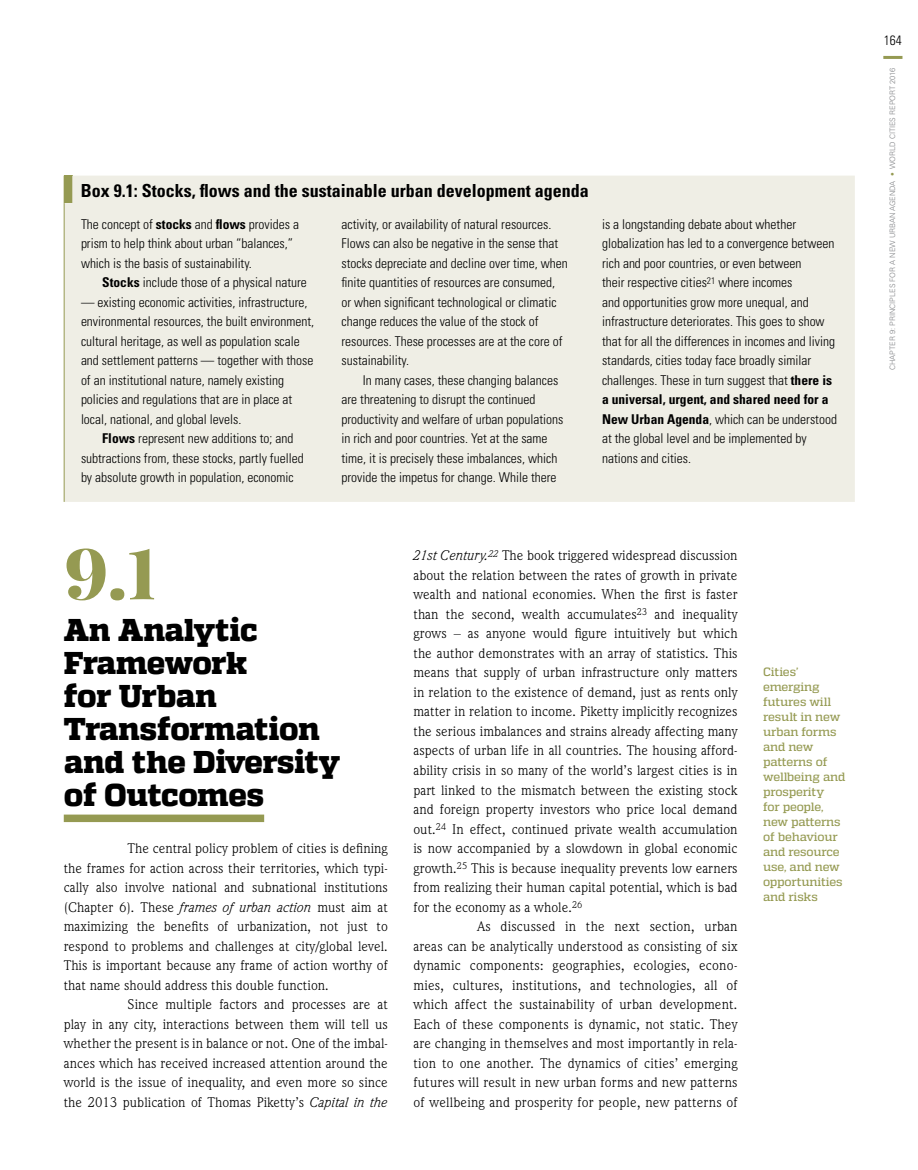
<style>
.page{position:relative;width:918px;height:1170px;background:#fff}
.page>*{position:absolute;margin:0;border:0;box-sizing:border-box;transform-origin:0 0}
.t1{font:900 70.5px "Playfair Display";color:#959a52}
.t2{font:800 31.5px/33px "Quadon";letter-spacing:-.015em;color:#000}
.t3{font:700 condensed 18px "Univers LT Std";color:#000}
.t4{font:14.25px "Weidemann IT Cby BT";color:#000}
.t5{font:300 condensed 13.5px/19.5px "Univers LT Std";color:#000}
.t6{font:500 12px/15px "Quadon";letter-spacing:-.015em;color:#959a52}
.t7{font:300 7.5px "Univers LT Std";color:#808285}
.s1{font-weight:700}
.s2{font-style:italic}
.s3{color:#959a52}
</style>
<div class="page">
<hr style="left:883px;top:56px;width:19px;height:3px;background:#959a52">
<div style="left:65px;top:176px;width:790px;height:326px;background:#efeee5"></div>
<svg style="left:64px;top:176px;width:1px;height:27px"></svg>
<hr style="left:64px;top:203px;width:1px;height:299px;background:#959a52">
<div style="left:64px;top:814px;width:200px;height:8px;background:#959a52"></div>
<p class="t3" style="left:81px;top:180px;width:509px">Box 9.1: Stocks, flows and the sustainable urban development agenda</p>
<p class="t5" style="left:81px;top:214px;width:220px">The concept of <span class="s1">stocks</span> and <span class="s1">flows</span> provides a prism to help think about urban “balances,” which is the basis of sustainability.</p>
<p class="t5" style="left:102px;top:273px;width:206px"><span class="s1">Stocks</span> include those of a physical nature</p>
<p class="t5" style="left:81px;top:292px;width:228px">— existing economic activities, infrastructure,</p>
<p class="t5" style="left:81px;top:312px;width:235px">environmental resources, the built environment,</p>
<p class="t5" style="left:81px;top:331px;width:220px">cultural heritage, as well as population scale</p>
<p class="t5" style="left:81px;top:351px;width:234px">and settlement patterns — together with those</p>
<p class="t5" style="left:81px;top:370px;width:205px">of an institutional nature, namely existing</p>
<p class="t5" style="left:81px;top:390px;width:213px">policies and regulations that are in place at</p>
<p class="t5" style="left:81px;top:409px;width:162px">local, national, and global levels.</p>
<p class="t5" style="left:102px;top:429px;width:193px"><span class="s1">Flows</span> represent new additions to; and</p>
<p class="t5" style="left:81px;top:448px;width:224px">subtractions from, these stocks, partly fuelled</p>
<p class="t5" style="left:81px;top:468px;width:214px">by absolute growth in population, economic</p>
<p class="t5" style="left:342px;top:214px;width:228px">activity, or availability of natural resources.<br>Flows can also be negative in the sense that stocks depreciate and decline over time, when finite quantities of resources are consumed, or when significant technological or climatic change reduces the value of the stock of resources. These processes are at the core of sustainability.</p>
<p class="t5" style="left:342px;top:370px;width:223px;text-indent:21px">In many cases, these changing balances are threatening to disrupt the continued productivity and welfare of urban populations in rich and poor countries. Yet at the same time, it is precisely these imbalances, which provide the impetus for change. While there</p>
<p class="t5" style="left:602px;top:214px;width:237px">is a longstanding debate about whether globalization has led to a convergence between rich and poor countries, or even between<br>their respective cities<sup>21</sup> where incomes<br>and opportunities grow more unequal, and infrastructure deteriorates. This goes to show that for all the differences in incomes and living standards, cities today face broadly similar challenges. These in turn suggest that <span class="s1">there is a universal, urgent, and shared need for a New Urban Agenda</span>, which can be understood at the global level and be implemented by nations and cities.</p>
<h1 class="t1" style="left:64px;top:527px;width:94px">9.1</h1>
<h2 class="t2" style="left:64px;top:614px;width:278px">An Analytic<br>Framework<br>for Urban<br>Transformation and the Diversity of Outcomes</h2>
<p class="t4" style="left:128px;top:839px;width:262px">The central policy problem of cities is defining</p>
<p class="t4" style="left:64px;top:859px;width:326px">the frames for action across their territories, which typi-</p>
<p class="t4" style="left:64px;top:878px;width:326px">cally also involve national and subnational institutions</p>
<p class="t4" style="left:64px;top:898px;width:326px">(Chapter 6). These <span class="s2">frames of urban action</span> must aim at</p>
<p class="t4" style="left:64px;top:917px;width:326px">maximizing the benefits of urbanization, not just to</p>
<p class="t4" style="left:64px;top:937px;width:326px">respond to problems and challenges at city/global level.</p>
<p class="t4" style="left:64px;top:956px;width:326px">This is important because any frame of action worthy of</p>
<p class="t4" style="left:64px;top:976px;width:267px">that name should address this double function.</p>
<p class="t4" style="left:128px;top:995px;width:262px">Since multiple factors and processes are at</p>
<p class="t4" style="left:64px;top:1015px;width:326px">play in any city, interactions between them will tell us</p>
<p class="t4" style="left:64px;top:1034px;width:326px">whether the present is in balance or not. One of the imbal-</p>
<p class="t4" style="left:64px;top:1054px;width:326px">ances which has received increased attention around the</p>
<p class="t4" style="left:64px;top:1073px;width:326px">world is the issue of inequality, and even more so since</p>
<p class="t4" style="left:64px;top:1093px;width:326px">the 2013 publication of Thomas Piketty’s <span class="s2">Capital in the</span></p>
<p class="t4" style="left:413px;top:547px;width:326px"><span class="s2">21st Century.</span><sup>22</sup> The book triggered widespread discussion</p>
<p class="t4" style="left:413px;top:566px;width:326px">about the relation between the rates of growth in private</p>
<p class="t4" style="left:413px;top:586px;width:326px">wealth and national economies. When the first is faster</p>
<p class="t4" style="left:413px;top:605px;width:326px">than the second, wealth accumulates<sup>23</sup> and inequality</p>
<p class="t4" style="left:413px;top:625px;width:326px">grows – as anyone would figure intuitively but which</p>
<p class="t4" style="left:413px;top:644px;width:326px">the author demonstrates with an array of statistics. This</p>
<p class="t4" style="left:413px;top:664px;width:326px">means that supply of urban infrastructure only matters</p>
<p class="t4" style="left:413px;top:683px;width:326px">in relation to the existence of demand, just as rents only</p>
<p class="t4" style="left:413px;top:703px;width:326px">matter in relation to income. Piketty implicitly recognizes</p>
<p class="t4" style="left:413px;top:722px;width:326px">the serious imbalances and strains already affecting many</p>
<p class="t4" style="left:413px;top:742px;width:326px">aspects of urban life in all countries. The housing afford-</p>
<p class="t4" style="left:413px;top:761px;width:326px">ability crisis in so many of the world’s largest cities is in</p>
<p class="t4" style="left:413px;top:781px;width:326px">part linked to the mismatch between the existing stock</p>
<p class="t4" style="left:413px;top:800px;width:326px">and foreign property investors who price local demand</p>
<p class="t4" style="left:413px;top:820px;width:326px">out.<sup>24</sup> In effect, continued private wealth accumulation</p>
<p class="t4" style="left:413px;top:839px;width:326px">is now accompanied by a slowdown in global economic</p>
<p class="t4" style="left:413px;top:859px;width:326px">growth.<sup>25</sup> This is because inequality prevents low earners</p>
<p class="t4" style="left:413px;top:878px;width:326px">from realizing their human capital potential, which is bad</p>
<p class="t4" style="left:413px;top:898px;width:171px">for the economy as a whole.<sup>26</sup></p>
<p class="t4" style="left:477px;top:917px;width:262px">As discussed in the next section, urban</p>
<p class="t4" style="left:413px;top:937px;width:326px">areas can be analytically understood as consisting of six</p>
<p class="t4" style="left:413px;top:956px;width:326px">dynamic components: geographies, ecologies, econo-</p>
<p class="t4" style="left:413px;top:976px;width:326px">mies, cultures, institutions, and technologies, all of</p>
<p class="t4" style="left:413px;top:995px;width:326px">which affect the sustainability of urban development.</p>
<p class="t4" style="left:413px;top:1015px;width:326px">Each of these components is dynamic, not static. They</p>
<p class="t4" style="left:413px;top:1034px;width:326px">are changing in themselves and most importantly in rela-</p>
<p class="t4" style="left:413px;top:1054px;width:326px">tion to one another. The dynamics of cities’ emerging</p>
<p class="t4" style="left:413px;top:1073px;width:326px">futures will result in new urban forms and new patterns</p>
<p class="t4" style="left:413px;top:1093px;width:326px">of wellbeing and prosperity for people, new patterns of</p>
<p class="t6" style="left:763px;top:664px;width:84px">Cities’ emerging futures will result in new urban forms and new patterns of wellbeing and prosperity<br>for people, new patterns of behaviour and resource use, and new opportunities and risks</p>
<p class="t5" style="left:884px;top:30px;width:19px">164</p>
<p class="t7" style="left:888px;top:370px;width:303px;rotate:-90deg">Chapter 9: Principles For a N ew Urban Agenda <span class="s3">•</span> WORLD CITIES REPORT 2016</p>
</div>
